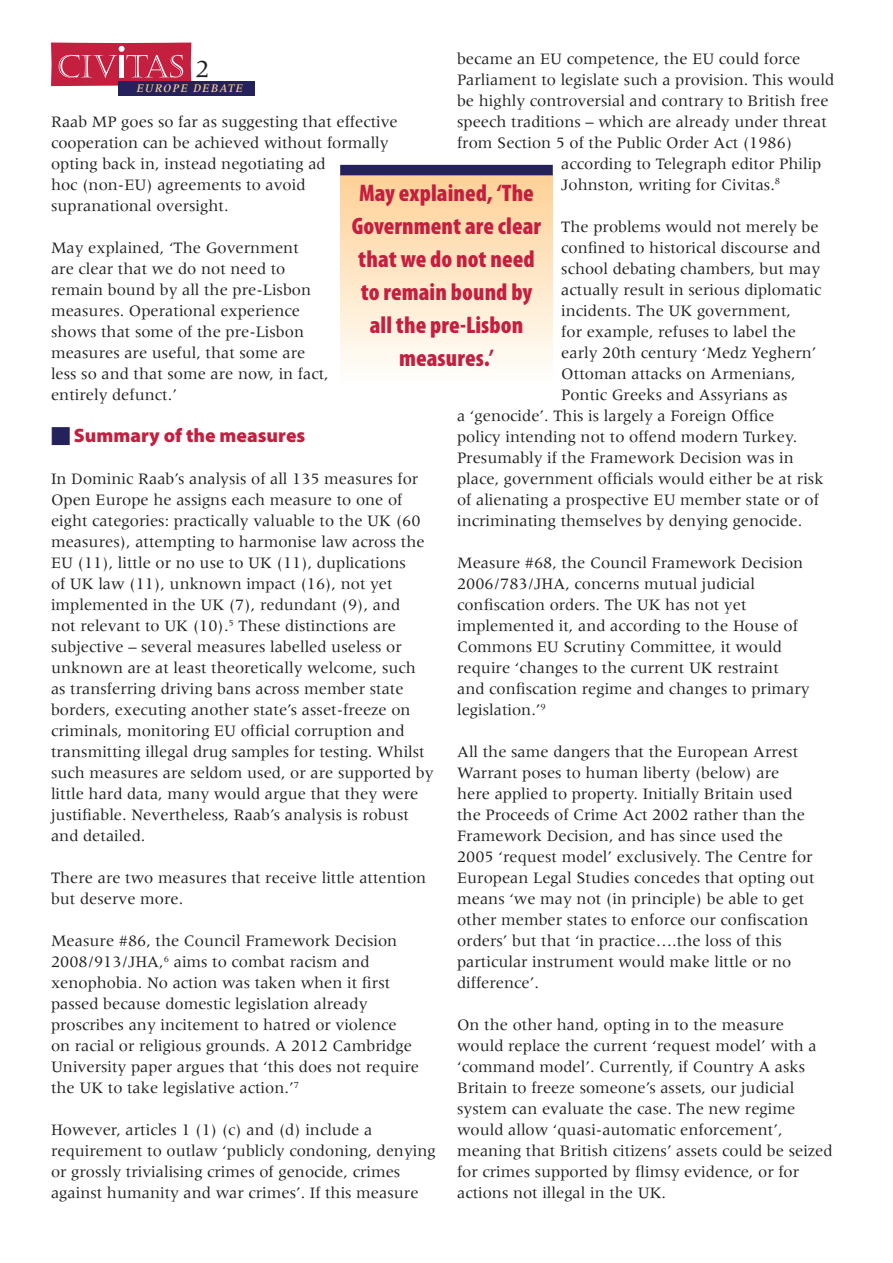
<style>
.page{position:relative;width:893px;height:1263px;background:#fff}
.page>*{position:absolute;margin:0;border:0;box-sizing:border-box;transform-origin:0 0}
.t1{font:25.5px "Meridien";color:#231f20}
.t2{font:900 condensed 24px/33px "Myriad Pro";letter-spacing:.005em;color:#c51f40;text-align:center}
.t3{font:900 19.5px "Myriad Pro";color:#c51f40}
.t4{font:16.5px/21px "Meridien";color:#231f20}
.t5{font:italic 500 12px "Meridien";letter-spacing:.1em;color:#fdd195}
</style>
<div class="page">
<svg style="left:51px;top:43px;width:140px;height:43px;background:#cb3754"></svg>
<div style="left:118px;top:81px;width:136px;height:15px;background:#25215a"></div>
<div style="left:340px;top:174px;width:213px;height:213px;background:linear-gradient(to bottom,#fed195,#feffff)"></div>
<div style="left:340px;top:165px;width:213px;height:10px;background:#25215a"></div>
<p class="t4" style="left:457px;top:48px;width:345px">became an EU competence, the EU could force</p>
<p class="t4" style="left:457px;top:69px;width:379px">Parliament to legislate such a provision. This would</p>
<p class="t4" style="left:457px;top:90px;width:373px">be highly controversial and contrary to British free</p>
<p class="t4" style="left:457px;top:111px;width:371px">speech traditions – which are already under threat</p>
<p class="t4" style="left:457px;top:132px;width:337px">from Section 5 of the Public Order Act (1986)</p>
<p class="t4" style="left:561px;top:153px;width:262px">according to Telegraph editor Philip</p>
<p class="t4" style="left:561px;top:174px;width:220px">Johnston, writing for Civitas.<sup>8</sup></p>
<p class="t4" style="left:561px;top:216px;width:259px">The problems would not merely be</p>
<p class="t4" style="left:561px;top:237px;width:261px">confined to historical discourse and</p>
<p class="t4" style="left:561px;top:258px;width:261px">school debating chambers, but may</p>
<p class="t4" style="left:561px;top:279px;width:262px">actually result in serious diplomatic</p>
<p class="t4" style="left:561px;top:300px;width:231px">incidents. The UK government,</p>
<p class="t4" style="left:561px;top:321px;width:236px">for example, refuses to label the</p>
<p class="t4" style="left:561px;top:342px;width:257px">early 20th century ‘Medz Yeghern’</p>
<p class="t4" style="left:561px;top:363px;width:236px">Ottoman attacks on Armenians,</p>
<p class="t4" style="left:561px;top:384px;width:228px">Pontic Greeks and Assyrians as</p>
<p class="t4" style="left:457px;top:405px;width:319px">a ‘genocide’. This is largely a Foreign Office</p>
<p class="t4" style="left:457px;top:426px;width:342px">policy intending not to offend modern Turkey.</p>
<p class="t4" style="left:457px;top:447px;width:338px">Presumably if the Framework Decision was in</p>
<p class="t4" style="left:457px;top:468px;width:368px">place, government officials would either be at risk</p>
<p class="t4" style="left:457px;top:489px;width:363px">of alienating a prospective EU member state or of</p>
<p class="t4" style="left:457px;top:510px;width:347px">incriminating themselves by denying genocide.</p>
<p class="t4" style="left:457px;top:552px;width:354px">Measure #68, the Council Framework Decision 2006/783/JHA, concerns mutual judicial confiscation orders. The UK has not yet implemented it, and according to the House of Commons EU Scrutiny Committee, it would require ‘changes to the current UK restraint and confiscation regime and changes to primary legislation.’<sup>9</sup></p>
<p class="t4" style="left:457px;top:741px;width:359px">All the same dangers that the European Arrest Warrant poses to human liberty (below) are here applied to property. Initially Britain used the Proceeds of Crime Act 2002 rather than the Framework Decision, and has since used the 2005 ‘request model’ exclusively. The Centre for European Legal Studies concedes that opting out means ‘we may not (in principle) be able to get other member states to enforce our confiscation orders’ but that ‘in practice….the loss of this particular instrument would make little or no difference’.</p>
<p class="t4" style="left:457px;top:1014px;width:377px">On the other hand, opting in to the measure would replace the current ‘request model’ with a ‘command model’. Currently, if Country A asks Britain to freeze someone’s assets, our judicial system can evaluate the case. The new regime would allow ‘quasi-automatic enforcement’, meaning that British citizens’ assets could be seized for crimes supported by flimsy evidence, or for actions not illegal in the UK.</p>
<h1 class="t1" style="left:196px;top:55px;width:16px">2</h1>
<p class="t5" style="left:136px;top:82px;width:105px">EUROPE DEBATE</p>
<p class="t4" style="left:51px;top:111px;width:348px">Raab MP goes so far as suggesting that effective cooperation can be achieved without formally opting back in, instead negotiating ad<br>hoc (non-EU) agreements to avoid supranational oversight.</p>
<p class="t4" style="left:51px;top:237px;width:279px">May explained, ‘The Government<br>are clear that we do not need to remain bound by all the pre-Lisbon measures. Operational experience shows that some of the pre-Lisbon measures are useful, that some are less so and that some are now, in fact, entirely defunct.’</p>
<p class="t3" style="left:74px;top:423px;width:233px">Summary of the measures</p>
<p class="t4" style="left:51px;top:468px;width:384px">In Dominic Raab’s analysis of all 135 measures for Open Europe he assigns each measure to one of eight categories: practically valuable to the UK (60 measures), attempting to harmonise law across the EU (11), little or no use to UK (11), duplications<br>of UK law (11), unknown impact (16), not yet implemented in the UK (7), redundant (9), and<br>not relevant to UK (10).<sup>5</sup> These distinctions are subjective – several measures labelled useless or unknown are at least theoretically welcome, such as transferring driving bans across member state borders, executing another state’s asset-freeze on criminals, monitoring EU official corruption and transmitting illegal drug samples for testing. Whilst such measures are seldom used, or are supported by little hard data, many would argue that they were justifiable. Nevertheless, Raab’s analysis is robust and detailed.</p>
<p class="t4" style="left:51px;top:867px;width:377px">There are two measures that receive little attention but deserve more.</p>
<p class="t4" style="left:51px;top:930px;width:369px">Measure #86, the Council Framework Decision 2008/913/JHA,<sup>6</sup> aims to combat racism and xenophobia. No action was taken when it first passed because domestic legislation already proscribes any incitement to hatred or violence on racial or religious grounds. A 2012 Cambridge University paper argues that ‘this does not require the UK to take legislative action.’<sup>7</sup></p>
<p class="t4" style="left:51px;top:1119px;width:386px">However, articles 1 (1) (c) and (d) include a requirement to outlaw ‘publicly condoning, denying or grossly trivialising crimes of genocide, crimes against humanity and war crimes’. If this measure</p>
<h2 class="t2" style="left:352px;top:176px;width:191px">May explained, ‘The<br>Government are clear that we do not need to remain bound by all the pre-Lisbon measures.’</h2>
</div>
